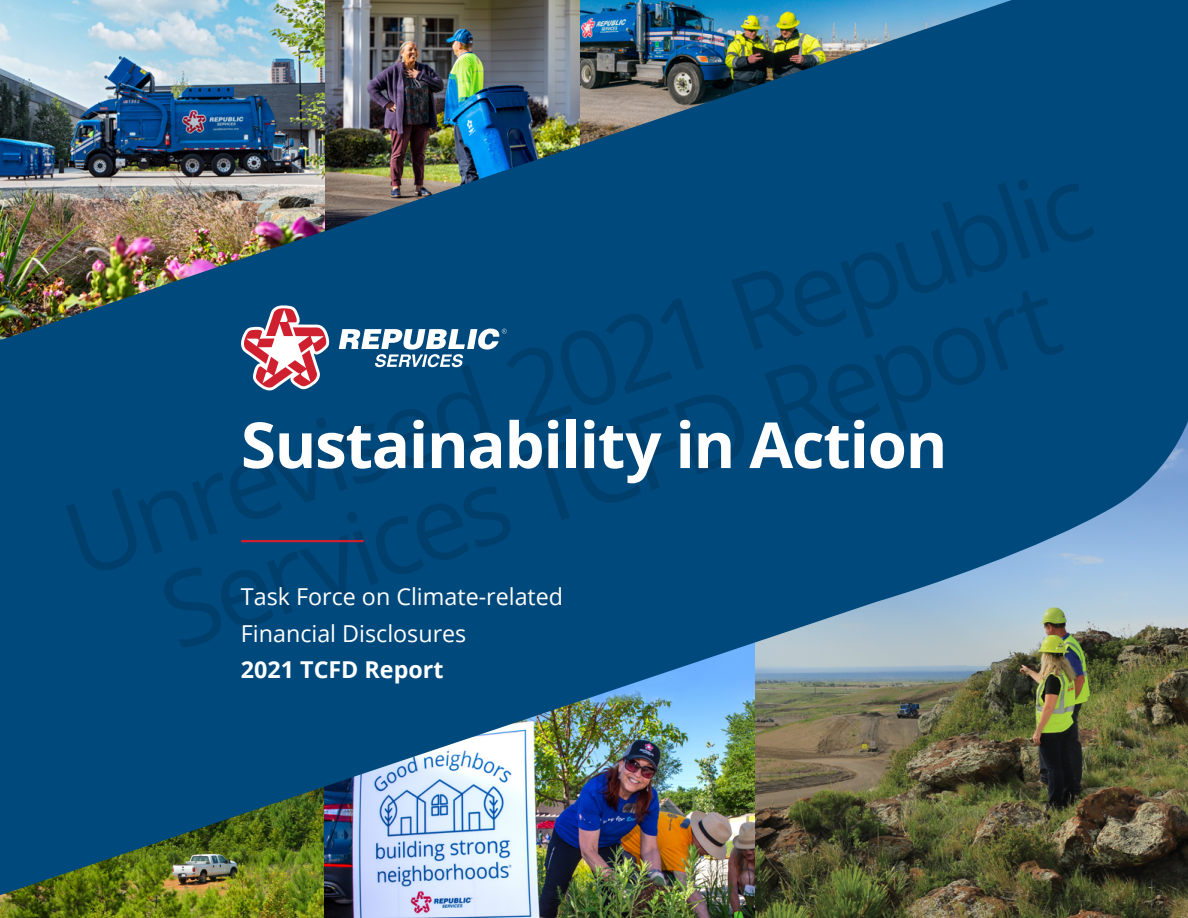
<style>
.page{position:relative;width:1188px;height:918px;background:#fff}
.page>*{position:absolute;margin:0;border:0;box-sizing:border-box;transform-origin:0 0}
.t1{font:700 63.6px "Open Sans";letter-spacing:-.02em;color:#fff}
.t2{font:23.25px/36.3px "Open Sans";color:#fff}
.t3{font:700 23.25px "Open Sans";color:#fff}
</style>
<div class="page">
<img style="left:324px;top:900px;width:432px;height:18px">
<img style="left:756px;top:900px;width:432px;height:18px">
<img style="left:0;top:900px;width:324px;height:18px">
<img style="left:0;top:0;width:1188px;height:900px">
<svg style="left:241px;top:305px;width:89px;height:85px"></svg>
<svg style="left:339px;top:329px;width:168px;height:38px"></svg>
<hr style="left:241px;top:540px;width:123px;height:2px;background:#cf202f">
<h1 class="t1" style="left:241px;top:400px;width:708px">Sustainability in Action</h1>
<p class="t2" style="left:241px;top:578px;width:324px">Task Force on Climate-related<br>Financial Disclosures</p>
<p class="t3" style="left:241px;top:653px;width:204px">2021 TCFD Report</p>
</div>
